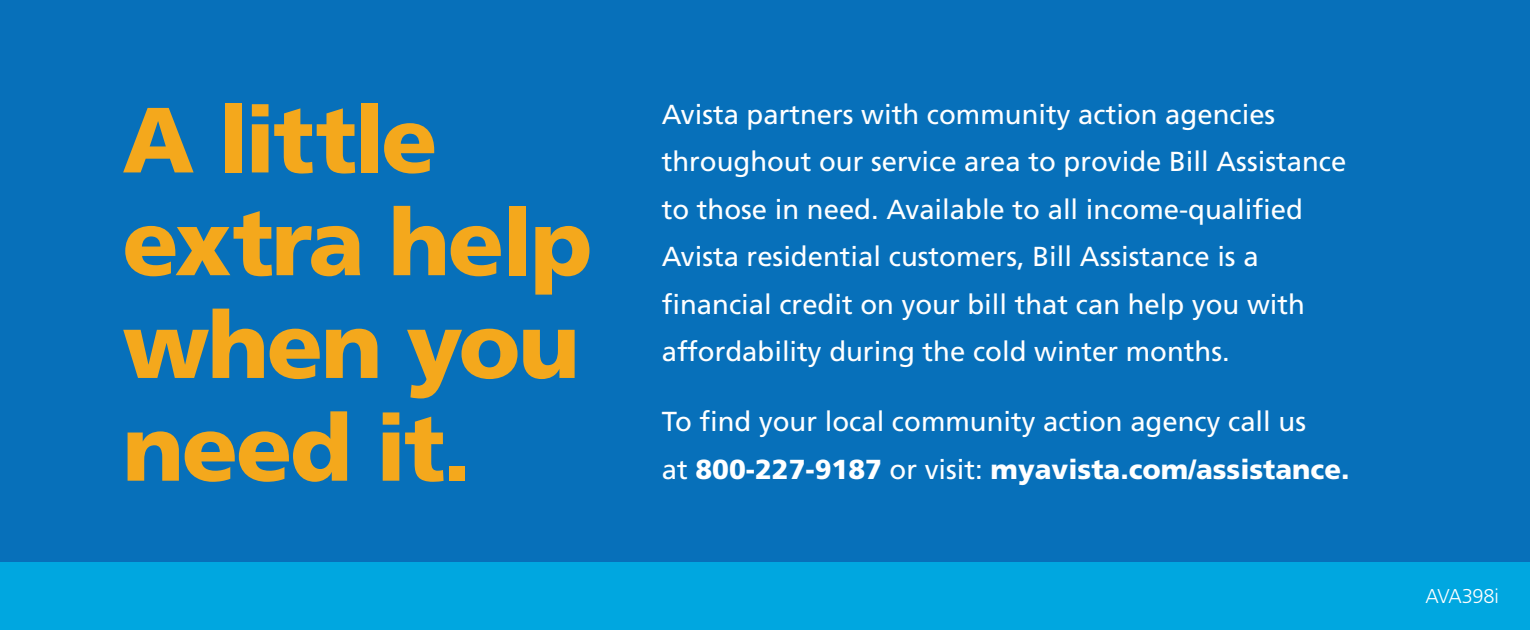
<style>
.page{position:relative;width:1530px;height:630px;background:#0770ba}
.page>*{position:absolute;margin:0;border:0;box-sizing:border-box;transform-origin:0 0}
.t1{font:900 92.5px/102.8px "Frutiger LT Std";letter-spacing:-.025em;color:#f4a81c}
.t2{font:27.5px/47.5px "Frutiger";color:#fff}
.t3{font:300 20px "Frutiger LT Std";letter-spacing:-.01em;color:#fff}
.s1{font-weight:900}
</style>
<div class="page">
<div style="left:0;top:562px;width:1530px;height:68px;background:#00a7e0"></div>
<p class="t1" style="left:122px;top:89px;width:471px">A little extra help when you need it.</p>
<p class="t2" style="left:662px;top:91px;width:686px">Avista partners with community action agencies throughout our service area to provide Bill Assistance to those in need. Available to all income-qualified Avista residential customers, Bill Assistance is a financial credit on your bill that can help you with affordability during the cold winter months.</p>
<p class="t2" style="left:662px;top:398px;width:689px">To find your local community action agency call us<br>at <span class="s1">800-227-9187</span> or visit: <span class="s1">myavista.com/assistance.</span></p>
<p class="t3" style="left:1426px;top:584px;width:75px">AVA398i</p>
</div>
